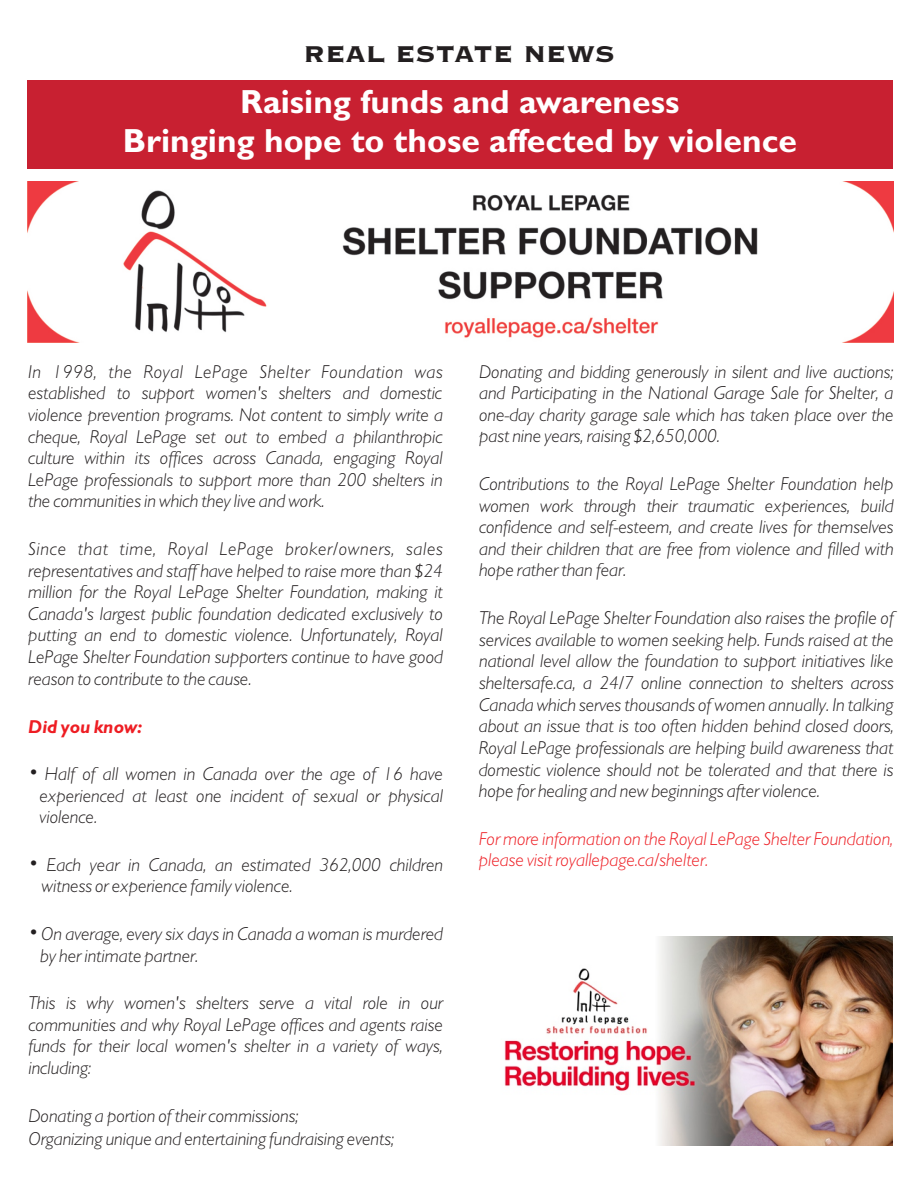
<style>
.page{position:relative;width:918px;height:1188px;background:#fff}
.page>*{position:absolute;margin:0;border:0;box-sizing:border-box;transform-origin:0 0}
.t1{font:700 33.6px/38.8px "Gill Sans";color:#fff;text-align:center}
.t2{font:800 30px "Copperplate Gothic BT";color:#231f20}
.t3{font:italic 300 18.75px/21.6px "Gill Sans";color:#231f20;text-align:justify}
.t4{font:italic 300 18.75px/21.6px "Gill Sans";color:#ee1d23}
.t5{font:italic 700 18.75px "Gill Sans";color:#ee1d23}
</style>
<div class="page">
<div style="left:27px;top:80px;width:866px;height:89px;background:#c82031"></div>
<img style="left:504px;top:937px;width:388px;height:208px">
<img style="left:28px;top:181px;width:866px;height:162px">
<p class="t2" style="left:304px;top:38px;width:313px">REAL ESTATE NEWS</p>
<p class="t1" style="left:123px;top:83px;width:676px">Raising funds and awareness<br>Bringing hope to those affected by violence</p>
<p class="t3" style="left:28px;top:361px;width:417px">In 1998, the Royal LePage Shelter Foundation was established to support women's shelters and domestic violence prevention programs. Not content to simply write a cheque, Royal LePage set out to embed a philanthropic culture within its offices across Canada, engaging Royal LePage professionals to support more than 200 shelters in the communities in which they live and work.</p>
<p class="t3" style="left:28px;top:538px;width:416px">Since that time, Royal LePage broker/owners, sales representatives and staff have helped to raise more than $24 million for the Royal LePage Shelter Foundation, making it Canada's largest public foundation dedicated exclusively to putting an end to domestic violence. Unfortunately, Royal LePage Shelter Foundation supporters continue to have good reason to contribute to the cause.</p>
<p class="t5" style="left:28px;top:715px;width:115px">Did you know:</p>
<p class="t3" style="left:40px;top:763px;width:405px;text-indent:-11px">• Half of all women in Canada over the age of 16 have experienced at least one incident of sexual or physical violence.</p>
<p class="t3" style="left:42px;top:854px;width:403px;text-indent:-13px">• Each year in Canada, an estimated 362,000 children witness or experience family violence.</p>
<p class="t3" style="left:40px;top:923px;width:404px;text-indent:-12px">• On average, every six days in Canada a woman is murdered by her intimate partner.</p>
<p class="t3" style="left:28px;top:993px;width:416px">This is why women's shelters serve a vital role in our communities and why Royal LePage offices and agents raise funds for their local women's shelter in a variety of ways, including:</p>
<p class="t3" style="left:28px;top:1104px;width:367px;line-height:23.9px">Donating a portion of their commissions;<br>Organizing unique and entertaining fundraising events;</p>
<p class="t3" style="left:479px;top:361px;width:416px">Donating and bidding generously in silent and live auctions; and Participating in the National Garage Sale for Shelter, a one-day charity garage sale which has taken place over the past nine years, raising $2,650,000.</p>
<p class="t3" style="left:479px;top:473px;width:416px">Contributions to the Royal LePage Shelter Foundation help women work through their traumatic experiences, build confidence and self-esteem, and create lives for themselves and their children that are free from violence and filled with hope rather than fear.</p>
<p class="t3" style="left:479px;top:607px;width:416px">The Royal LePage Shelter Foundation also raises the profile of services available to women seeking help. Funds raised at the national level allow the foundation to support initiatives like sheltersafe.ca, a 24/7 online connection to shelters across Canada which serves thousands of women annually. In talking about an issue that is too often hidden behind closed doors, Royal LePage professionals are helping build awareness that domestic violence should not be tolerated and that there is hope for healing and new beginnings after violence.</p>
<p class="t4" style="left:479px;top:828px;width:416px">For more information on the Royal LePage Shelter Foundation, please visit royallepage.ca/shelter.</p>
</div>
